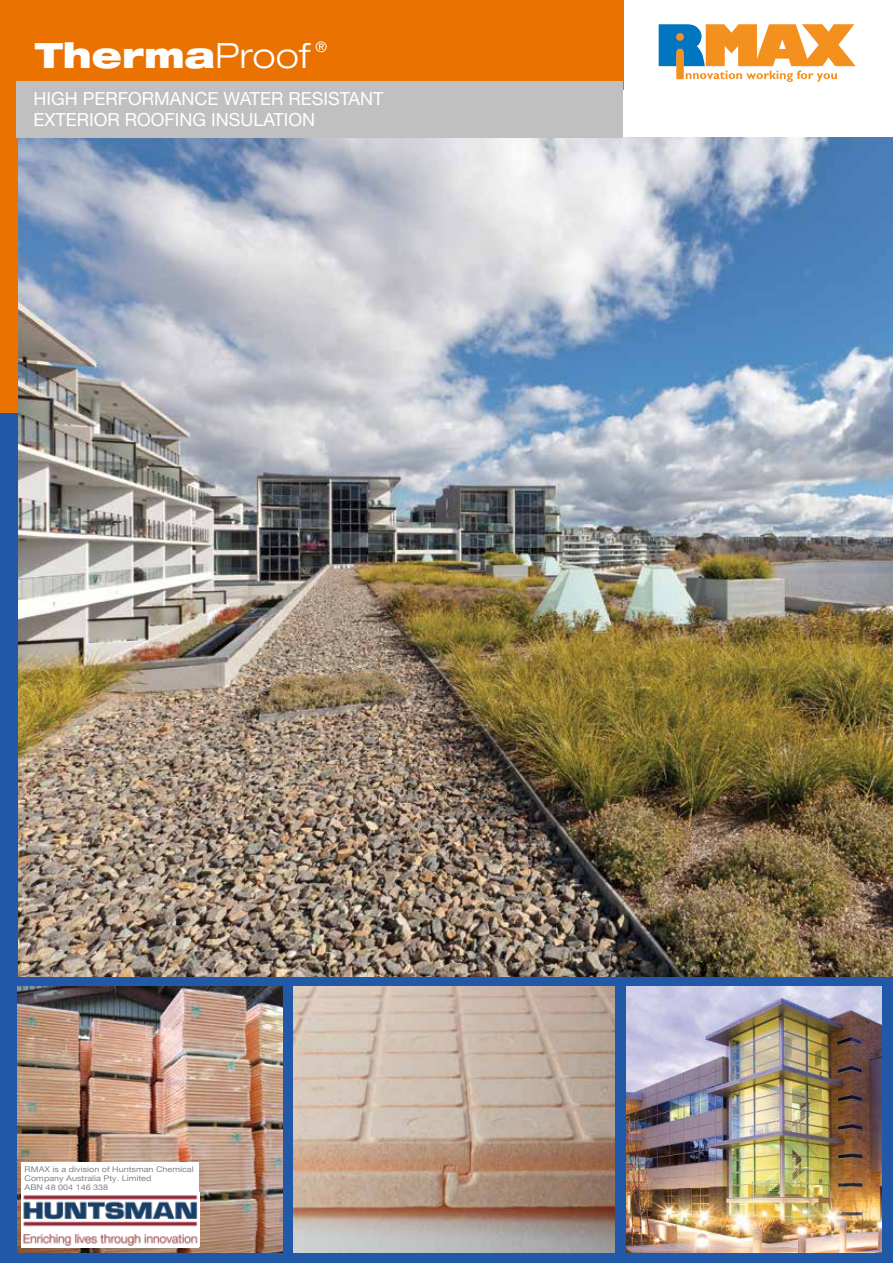
<style>
.page{position:relative;width:893px;height:1263px;background:#fff}
.page>*{position:absolute;margin:0;border:0;box-sizing:border-box;transform-origin:0 0}
.t1{font:900 expanded 34.8px "Helvetica Neue";color:#fff}
.t2{font:18px/21px "Helvetica Neue";color:#fff}
.t3{font:expanded 17.55px "Zurich BT";letter-spacing:-.015em;color:#fff}
.t4{font:14.55px "Helvetica Neue";color:#fff}
.t5{font:7.8px/9px "Helvetica Neue";color:#808285;scale:1.15 1}
.s1{font-weight:300}
</style>
<div class="page">
<div style="left:0;top:959px;width:893px;height:304px;background:#2158a8"></div>
<img style="left:17px;top:138px;width:876px;height:838px">
<div style="left:0;top:412px;width:17px;height:851px;background:#2158a8"></div>
<div style="left:0;top:0;width:17px;height:412px;background:#ea7200"></div>
<svg style="left:659px;top:24px;width:197px;height:58px"></svg>
<div style="left:0;top:0;width:623px;height:89px;background:#ea7200"></div>
<img style="left:626px;top:986px;width:256px;height:266px">
<img style="left:17px;top:986px;width:266px;height:266px">
<img style="left:294px;top:986px;width:321px;height:266px">
<div style="left:16px;top:82px;width:607px;height:56px;background:#c1c0c0"></div>
<div style="left:21px;top:1162px;width:178px;height:85px;background:#fff"></div>
<img style="left:23px;top:1195px;width:175px;height:51px">
<h1 class="t1" style="left:35px;top:33px;width:276px">Therma<span class="s1">Proof</span></h1>
<h3 class="t4" style="left:315px;top:38px;width:13px">®</h3>
<h3 class="t3" style="left:20px;top:46px;width:327px">EXTERIOR ROOFING INSULATION</h3>
<h2 class="t2" style="left:33px;top:90px;width:351px">HIGH PERFORMANCE WATER RESISTANT<br>EXTERIOR ROOFING INSULATION</h2>
<p class="t5" style="left:25px;top:1165px;width:148px">RMAX is a division of Huntsman Chemical<br>Company Australia Pty. Limited<br>ABN 48 004 146 338</p>
</div>
